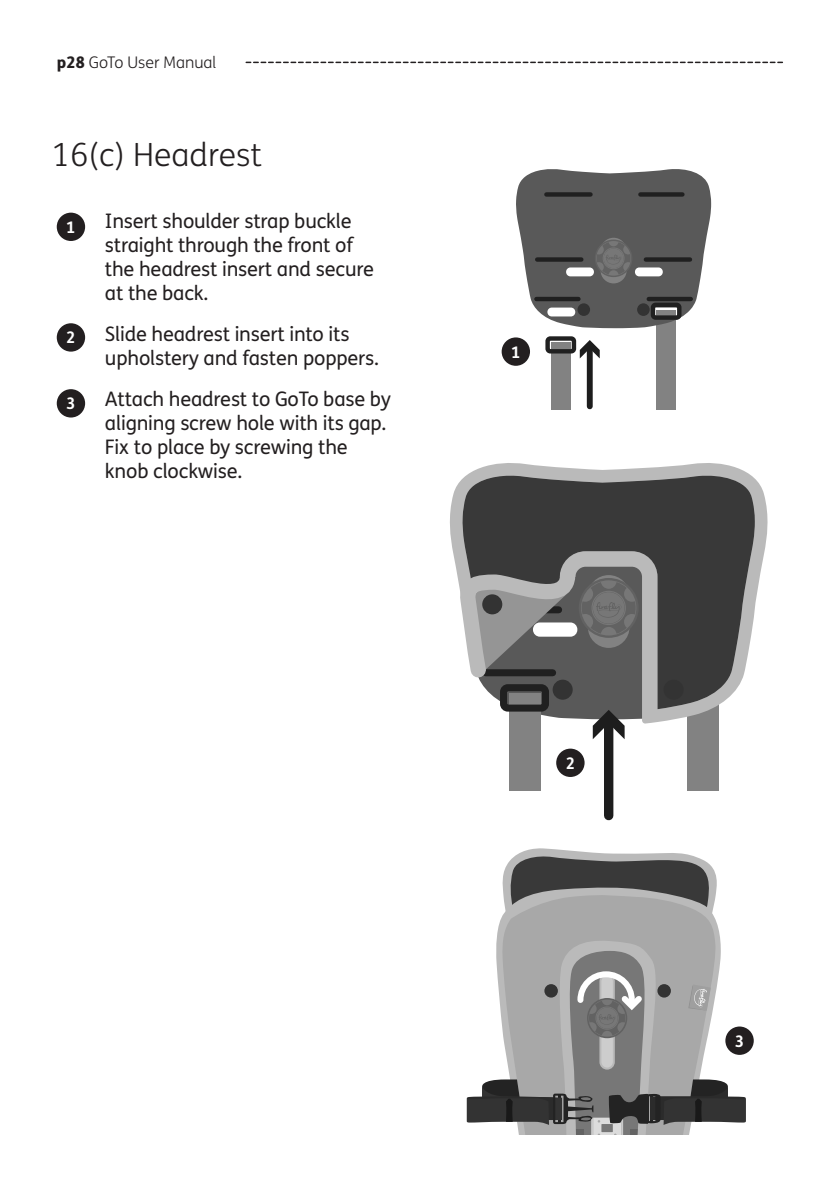
<style>
.page{position:relative;width:840px;height:1191px;background:#fff}
.page>*{position:absolute;margin:0;border:0;box-sizing:border-box;transform-origin:0 0}
.t1{font:300 32px "FS Me";color:#231f20}
.t2{font:20px/24px "FS Me";letter-spacing:-.01em;color:#231f20}
.t3{font:300 16px "FS Me";color:#231f20}
.t4{font:700 16px "FS Me";color:#fff}
.s1{font-weight:800}
</style>
<div class="page">
<svg style="left:246px;top:62px;width:536px;height:1px"></svg>
<div style="left:57px;top:213px;width:28px;height:28px;background:#231f20;border-radius:50%"></div>
<div style="left:501px;top:337px;width:28px;height:29px;background:#231f20;border-radius:50%"></div>
<div style="left:57px;top:323px;width:28px;height:28px;background:#231f20;border-radius:50%"></div>
<div style="left:556px;top:748px;width:28px;height:29px;background:#231f20;border-radius:50%"></div>
<div style="left:57px;top:389px;width:28px;height:28px;background:#231f20;border-radius:50%"></div>
<div style="left:725px;top:1026px;width:28px;height:28px;background:#231f20;border-radius:50%"></div>
<svg style="left:518px;top:848px;width:166px;height:6px"></svg>
<div style="left:686px;top:693px;width:31px;height:98px;background:#828282"></div>
<svg style="left:450px;top:463px;width:318px;height:260px;background:#727272"></svg>
<svg style="left:450px;top:542px;width:185px;height:145px;background:#7d7d7d"></svg>
<div style="left:663px;top:679px;width:20px;height:20px;background:#333;border-radius:50%"></div>
<div style="left:482px;top:594px;width:20px;height:20px;background:#333;border-radius:50%"></div>
<div style="left:552px;top:679px;width:20px;height:20px;background:#333;border-radius:50%"></div>
<div style="left:508px;top:693px;width:32px;height:98px;background:#828282"></div>
<div style="left:499px;top:684px;width:49px;height:27px;border:7px solid #202020;border-radius:4px"></div>
<div style="left:603px;top:720px;width:10px;height:95px;background:#1d1d1d"></div>
<svg style="left:592px;top:710px;width:32px;height:29px"></svg>
<div style="left:656px;top:310px;width:19px;height:99px;background:#828282"></div>
<svg style="left:516px;top:169px;width:194px;height:159px;background:#6e6e6e"></svg>
<div style="left:636px;top:303px;width:13px;height:13px;background:#333;border-radius:50%"></div>
<div style="left:577px;top:303px;width:12px;height:13px;background:#333;border-radius:50%"></div>
<div style="left:550px;top:342px;width:20px;height:67px;background:#828282"></div>
<div style="left:545px;top:336px;width:31px;height:17px;border:4px solid #202020;border-radius:3px"></div>
<div style="left:650px;top:302px;width:31px;height:18px;border:4px solid #202020;border-radius:3px"></div>
<div style="left:586px;top:347px;width:6px;height:59px;background:#1d1d1d"></div>
<svg style="left:579px;top:340px;width:20px;height:18px"></svg>
<svg style="left:466px;top:854px;width:280px;height:280px"></svg>
<p class="t3" style="left:57px;top:52px;width:161px"><span class="s1">p28</span> GoTo User Manual</p>
<h1 class="t1" style="left:52px;top:133px;width:212px">16(c) Headrest</h1>
<p class="t4" style="left:66px;top:215px;width:11px">1</p>
<p class="t4" style="left:66px;top:325px;width:11px">2</p>
<p class="t4" style="left:66px;top:391px;width:11px">3</p>
<p class="t2" style="left:105px;top:208px;width:270px">Insert shoulder strap buckle straight through the front of the headrest insert and secure at the back.</p>
<p class="t2" style="left:105px;top:321px;width:275px">Slide headrest insert into its upholstery and fasten poppers.</p>
<p class="t2" style="left:105px;top:386px;width:287px">Attach headrest to GoTo base by aligning screw hole with its gap.<br>Fix to place by screwing the knob clockwise.</p>
<p class="t4" style="left:511px;top:339px;width:11px">1</p>
<p class="t4" style="left:565px;top:750px;width:11px">2</p>
<p class="t4" style="left:734px;top:1028px;width:11px">3</p>
</div>
